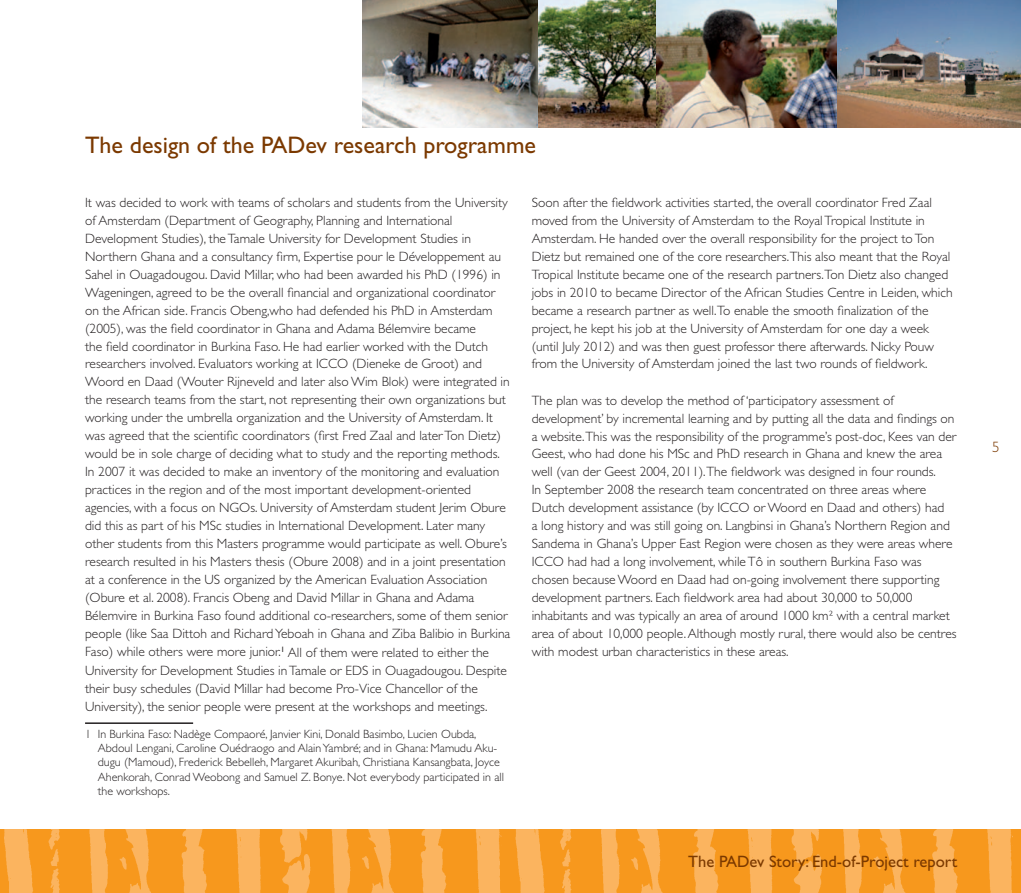
<style>
.page{position:relative;width:1021px;height:893px;background:#fff}
.page>*{position:absolute;margin:0;border:0;box-sizing:border-box;transform-origin:0 0}
.t1{font:24px "Gill Sans";color:#7b3900}
.t2{font:16.5px "Gill Sans";color:#7b3900}
.t3{font:300 15px "Gill Sans";color:#7b3900}
.t4{font:300 13.5px/18px "Gill Sans";color:#231f20}
.t5{font:300 12px/14.4px "Gill Sans";color:#231f20}
</style>
<div class="page">
<img style="left:0;top:829px;width:1020px;height:64px">
<hr style="left:85px;top:722px;width:108px;height:2px;background:#231f20">
<img style="left:362px;top:0;width:658px;height:128px">
<h1 class="t1" style="left:85px;top:131px;width:452px">The design of the PADev research programme</h1>
<p class="t4" style="left:85px;top:193px;width:427px">It was decided to work with teams of scholars and students from the University of Amsterdam (Department of Geography, Planning and International Development Studies), the Tamale University for Development Studies in Northern Ghana and a consultancy firm, Expertise pour le Développement au Sahel in Ouagadougou. David Millar, who had been awarded his PhD (1996) in Wageningen, agreed to be the overall financial and organizational coordinator on the African side. Francis Obeng,who had defended his PhD in Amsterdam (2005), was the field coordinator in Ghana and Adama Bélemvire became<br>the field coordinator in Burkina Faso. He had earlier worked with the Dutch researchers involved. Evaluators working at ICCO (Dieneke de Groot) and Woord en Daad (Wouter Rijneveld and later also Wim Blok) were integrated in the research teams from the start, not representing their own organizations but working under the umbrella organization and the University of Amsterdam. It was agreed that the scientific coordinators (first Fred Zaal and later Ton Dietz) would be in sole charge of deciding what to study and the reporting methods.<br>In 2007 it was decided to make an inventory of the monitoring and evaluation practices in the region and of the most important development-oriented agencies, with a focus on NGOs. University of Amsterdam student Jerim Obure did this as part of his MSc studies in International Development. Later many other students from this Masters programme would participate as well. Obure’s research resulted in his Masters thesis (Obure 2008) and in a joint presentation at a conference in the US organized by the American Evaluation Association (Obure et al. 2008). Francis Obeng and David Millar in Ghana and Adama Bélemvire in Burkina Faso found additional co-researchers, some of them senior people (like Saa Dittoh and Richard Yeboah in Ghana and Ziba Balibio in Burkina Faso) while others were more junior.<sup>1</sup> All of them were related to either the University for Development Studies in Tamale or EDS in Ouagadougou. Despite their busy schedules (David Millar had become Pro-Vice Chancellor of the University), the senior people were present at the workshops and meetings.</p>
<p class="t5" style="left:98px;top:726px;width:407px;text-indent:-13px">1 In Burkina Faso: Nadège Compaoré, Janvier Kini, Donald Basimbo, Lucien Oubda, Abdoul Lengani, Caroline Ouédraogo and Alain Yambré; and in Ghana: Mamudu Aku&shy;dugu (Mamoud), Frederick Bebelleh, Margaret Akuribah, Christiana Kansangbata, Joyce Ahenkorah, Conrad Weobong and Samuel Z. Bonye. Not everybody participated in all the workshops.</p>
<p class="t4" style="left:531px;top:193px;width:422px">Soon after the fieldwork activities started, the overall coordinator Fred Zaal moved from the University of Amsterdam to the Royal Tropical Institute in Amsterdam. He handed over the overall responsibility for the project to Ton Dietz but remained one of the core researchers.This also meant that the Royal Tropical Institute became one of the research partners.Ton Dietz also changed jobs in 2010 to became Director of the African Studies Centre in Leiden, which became a research partner as well.To enable the smooth finalization of the project, he kept his job at the University of Amsterdam for one day a week (until July 2012) and was then guest professor there afterwards. Nicky Pouw from the University of Amsterdam joined the last two rounds of fieldwork.</p>
<p class="t4" style="left:531px;top:391px;width:426px">The plan was to develop the method of ‘participatory assessment of development’ by incremental learning and by putting all the data and findings on a website.This was the responsibility of the programme’s post-doc, Kees van der Geest, who had done his MSc and PhD research in Ghana and knew the area well (van der Geest 2004, 2011).The fieldwork was designed in four rounds.<br>In September 2008 the research team concentrated on three areas where Dutch development assistance (by ICCO or Woord en Daad and others) had<br>a long history and was still going on. Langbinsi in Ghana’s Northern Region and Sandema in Ghana’s Upper East Region were chosen as they were areas where ICCO had had a long involvement, while Tô in southern Burkina Faso was chosen because Woord en Daad had on-going involvement there supporting development partners. Each fieldwork area had about 30,000 to 50,000 inhabitants and was typically an area of around 1000 km² with a central market area of about 10,000 people. Although mostly rural, there would also be centres with modest urban characteristics in these areas.</p>
<p class="t2" style="left:688px;top:852px;width:270px">The PADev Story: End-of-Project report</p>
<p class="t3" style="left:992px;top:439px;width:9px">5</p>
</div>
